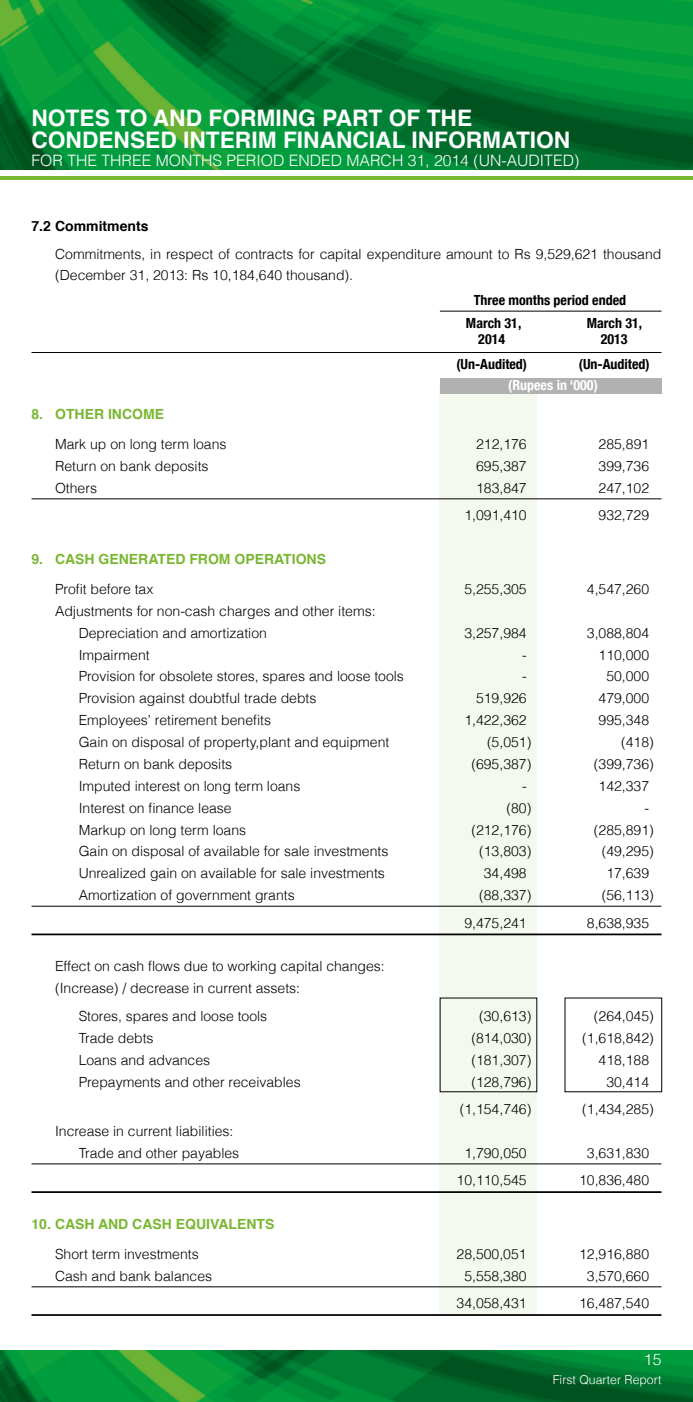
<style>
.page{position:relative;width:693px;height:1402px;background:#fff}
.page>*{position:absolute;margin:0;border:0;box-sizing:border-box;transform-origin:0 0}
.t1{font:700 22.75px/21.7px "Helvetica";color:#fff}
.t2{font:300 15.75px "Helvetica";color:#fff}
.t3{font:300 14px/21.9px "Helvetica";color:#000}
.t4{font:700 condensed 14px/22.4px "Helvetica Neue";color:#000}
.t5{font:700 14px "Helvetica";color:#7ab732}
.t6{font:700 14px "Helvetica";color:#000}
.t7{font:700 condensed 14px "Helvetica Neue";color:#fff}
.t8{font:300 12.25px "Helvetica";color:#fff}
</style>
<div class="page">
<img style="left:0;top:1350px;width:693px;height:52px">
<img style="left:0;top:0;width:693px;height:169px">
<hr style="left:0;top:176px;width:693px;height:4px;background:#7ab732">
<div style="left:440px;top:384px;width:97px;height:931px;background:#f4f9ef"></div>
<div style="left:440px;top:378px;width:222px;height:15px;background:#b1b1b2"></div>
<hr style="left:32px;top:352px;width:630px;height:1px;background:#000">
<hr style="left:32px;top:498px;width:630px;height:1px;background:#000">
<hr style="left:32px;top:906px;width:630px;height:1px;background:#000">
<hr style="left:32px;top:933px;width:630px;height:2px;background:#000">
<hr style="left:32px;top:1163px;width:630px;height:1px;background:#000">
<hr style="left:32px;top:1191px;width:630px;height:2px;background:#000">
<hr style="left:32px;top:1286px;width:630px;height:1px;background:#000">
<hr style="left:32px;top:1314px;width:630px;height:2px;background:#000">
<hr style="left:440px;top:311px;width:222px;height:1px;background:#000">
<h1 class="t1" style="left:32px;top:107px;width:540px">NOTES TO AND FORMING PART OF THE<br>CONDENSED INTERIM FINANCIAL INFORMATION</h1>
<p class="t2" style="left:32px;top:150px;width:549px">FOR THE THREE MONTHS PERIOD ENDED MARCH 31, 2014 (UN-AUDITED)</p>
<p class="t6" style="left:32px;top:215px;width:118px">7.2 Commitments</p>
<p class="t3" style="left:55px;top:242px;width:608px">Commitments, in respect of contracts for capital expenditure amount to Rs 9,529,621 thousand (December 31, 2013: Rs 10,184,640 thousand).</p>
<p class="t4" style="left:466px;top:289px;width:162px;text-indent:8px">Three months period ended<br>March 31,</p>
<p class="t4" style="left:587px;top:311px;width:57px">March 31,</p>
<p class="t4" style="left:478px;top:328px;width:28px">2014</p>
<p class="t4" style="left:601px;top:328px;width:28px">2013</p>
<p class="t4" style="left:456px;top:353px;width:72px">(Un-Audited)</p>
<p class="t4" style="left:579px;top:353px;width:72px">(Un-Audited)</p>
<p class="t7" style="left:508px;top:376px;width:91px">(Rupees in ‘000)</p>
<p class="t5" style="left:32px;top:403px;width:134px">8. OTHER INCOME</p>
<p class="t3" style="left:55px;top:433px;width:173px">Mark up on long term loans</p>
<p class="t3" style="left:476px;top:433px;width:52px">212,176</p>
<p class="t3" style="left:599px;top:433px;width:52px">285,891</p>
<p class="t3" style="left:55px;top:455px;width:155px">Return on bank deposits</p>
<p class="t3" style="left:476px;top:455px;width:52px">695,387</p>
<p class="t3" style="left:599px;top:455px;width:52px">399,736</p>
<p class="t3" style="left:55px;top:477px;width:44px">Others</p>
<p class="t3" style="left:476px;top:477px;width:52px">183,847</p>
<p class="t3" style="left:599px;top:477px;width:52px">247,102</p>
<p class="t3" style="left:464px;top:504px;width:64px">1,091,410</p>
<p class="t3" style="left:599px;top:504px;width:52px">932,729</p>
<p class="t5" style="left:31px;top:548px;width:296px">9. CASH GENERATED FROM OPERATIONS</p>
<p class="t3" style="left:55px;top:578px;width:100px">Profit before tax</p>
<p class="t3" style="left:464px;top:578px;width:64px">5,255,305</p>
<p class="t3" style="left:587px;top:578px;width:64px">4,547,260</p>
<p class="t3" style="left:79px;top:600px;width:298px;text-indent:-24px">Adjustments for non-cash charges and other items:<br>Depreciation and amortization</p>
<p class="t3" style="left:464px;top:622px;width:64px">3,257,984</p>
<p class="t3" style="left:587px;top:622px;width:64px">3,088,804</p>
<p class="t3" style="left:79px;top:643px;width:73px">Impairment</p>
<p class="t3" style="left:522px;top:643px;width:6px">-</p>
<p class="t3" style="left:599px;top:643px;width:52px">110,000</p>
<p class="t3" style="left:79px;top:665px;width:327px">Provision for obsolete stores, spares and loose tools</p>
<p class="t3" style="left:522px;top:665px;width:6px">-</p>
<p class="t3" style="left:606px;top:665px;width:44px">50,000</p>
<p class="t3" style="left:79px;top:687px;width:239px">Provision against doubtful trade debts</p>
<p class="t3" style="left:476px;top:687px;width:52px">519,926</p>
<p class="t3" style="left:599px;top:687px;width:52px">479,000</p>
<p class="t3" style="left:79px;top:709px;width:194px">Employees’ retirement benefits</p>
<p class="t3" style="left:464px;top:709px;width:64px">1,422,362</p>
<p class="t3" style="left:599px;top:709px;width:52px">995,348</p>
<p class="t3" style="left:79px;top:731px;width:312px">Gain on disposal of property,plant and equipment</p>
<p class="t3" style="left:487px;top:731px;width:46px">(5,051)</p>
<p class="t3" style="left:621px;top:731px;width:34px">(418)</p>
<p class="t3" style="left:79px;top:753px;width:155px">Return on bank deposits</p>
<p class="t3" style="left:471px;top:753px;width:61px">(695,387)</p>
<p class="t3" style="left:594px;top:753px;width:61px">(399,736)</p>
<p class="t3" style="left:79px;top:775px;width:223px">Imputed interest on long term loans</p>
<p class="t3" style="left:522px;top:775px;width:6px">-</p>
<p class="t3" style="left:599px;top:775px;width:52px">142,337</p>
<p class="t3" style="left:79px;top:797px;width:155px">Interest on finance lease</p>
<p class="t3" style="left:506px;top:797px;width:26px">(80)</p>
<p class="t3" style="left:645px;top:797px;width:6px">-</p>
<p class="t3" style="left:79px;top:818px;width:169px">Markup on long term loans</p>
<p class="t3" style="left:471px;top:818px;width:61px">(212,176)</p>
<p class="t3" style="left:594px;top:818px;width:61px">(285,891)</p>
<p class="t3" style="left:79px;top:840px;width:311px">Gain on disposal of available for sale investments</p>
<p class="t3" style="left:479px;top:840px;width:54px">(13,803)</p>
<p class="t3" style="left:602px;top:840px;width:54px">(49,295)</p>
<p class="t3" style="left:79px;top:862px;width:308px">Unrealized gain on available for sale investments</p>
<p class="t3" style="left:484px;top:862px;width:44px">34,498</p>
<p class="t3" style="left:606px;top:862px;width:44px">17,639</p>
<p class="t3" style="left:79px;top:884px;width:218px">Amortization of government grants</p>
<p class="t3" style="left:479px;top:884px;width:54px">(88,337)</p>
<p class="t3" style="left:602px;top:884px;width:54px">(56,113)</p>
<p class="t3" style="left:464px;top:912px;width:64px">9,475,241</p>
<p class="t3" style="left:587px;top:912px;width:64px">8,638,935</p>
<p class="t3" style="left:55px;top:955px;width:331px">Effect on cash flows due to working capital changes: (Increase) / decrease in current assets:</p>
<p class="t3" style="left:79px;top:1005px;width:190px">Stores, spares and loose tools</p>
<p class="t3" style="left:479px;top:1005px;width:54px">(30,613)</p>
<p class="t3" style="left:594px;top:1005px;width:61px">(264,045)</p>
<p class="t3" style="left:79px;top:1027px;width:76px">Trade debts</p>
<p class="t3" style="left:471px;top:1027px;width:61px">(814,030)</p>
<p class="t3" style="left:582px;top:1027px;width:73px">(1,618,842)</p>
<p class="t3" style="left:79px;top:1048px;width:133px">Loans and advances</p>
<p class="t3" style="left:471px;top:1048px;width:61px">(181,307)</p>
<p class="t3" style="left:599px;top:1048px;width:52px">418,188</p>
<p class="t3" style="left:79px;top:1070px;width:224px">Prepayments and other receivables</p>
<p class="t3" style="left:471px;top:1070px;width:61px">(128,796)</p>
<p class="t3" style="left:606px;top:1070px;width:44px">30,414</p>
<p class="t3" style="left:460px;top:1098px;width:73px">(1,154,746)</p>
<p class="t3" style="left:582px;top:1098px;width:73px">(1,434,285)</p>
<p class="t3" style="left:79px;top:1120px;width:162px;text-indent:-24px">Increase in current liabilities:<br>Trade and other payables</p>
<p class="t3" style="left:464px;top:1142px;width:64px">1,790,050</p>
<p class="t3" style="left:587px;top:1142px;width:64px">3,631,830</p>
<p class="t3" style="left:457px;top:1169px;width:72px">10,110,545</p>
<p class="t3" style="left:579px;top:1169px;width:72px">10,836,480</p>
<p class="t5" style="left:31px;top:1213px;width:244px">10. CASH AND CASH EQUIVALENTS</p>
<p class="t3" style="left:55px;top:1243px;width:145px">Short term investments</p>
<p class="t3" style="left:457px;top:1243px;width:72px">28,500,051</p>
<p class="t3" style="left:579px;top:1243px;width:72px">12,916,880</p>
<p class="t3" style="left:55px;top:1264px;width:159px">Cash and bank balances</p>
<p class="t3" style="left:464px;top:1264px;width:64px">5,558,380</p>
<p class="t3" style="left:587px;top:1264px;width:64px">3,570,660</p>
<p class="t3" style="left:457px;top:1292px;width:72px">34,058,431</p>
<p class="t3" style="left:579px;top:1292px;width:72px">16,487,540</p>
<p class="t2" style="left:644px;top:1349px;width:19px">15</p>
<p class="t8" style="left:553px;top:1372px;width:110px">First Quarter Report</p>
</div>
